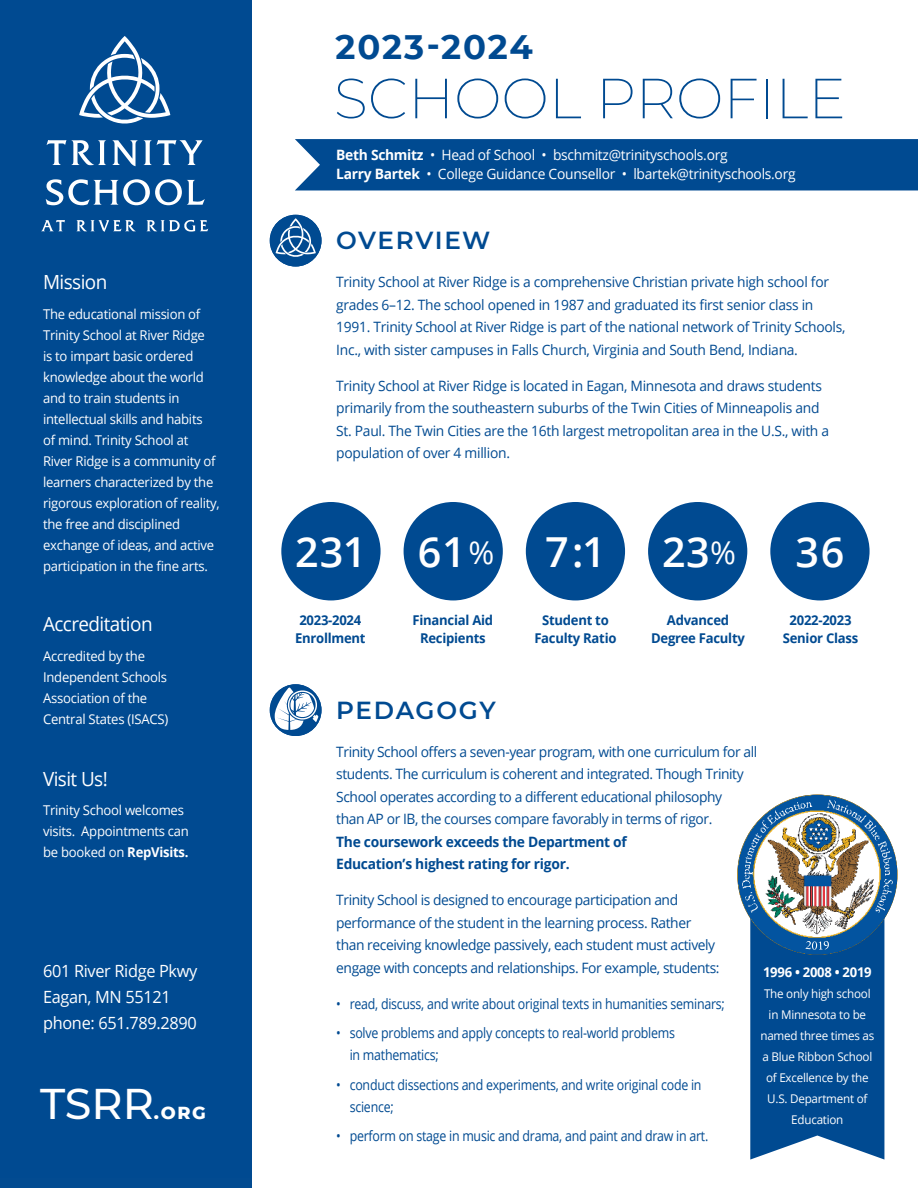
<style>
.page{position:relative;width:918px;height:1188px;background:#fff}
.page>*{position:absolute;margin:0;border:0;box-sizing:border-box;transform-origin:0 0}
.t1{font:200 56.55px "Montserrat";color:#004a91}
.t2{font:500 42.9px "Montserrat";color:#fff}
.t3{font:600 41.4px "Open Sans";letter-spacing:.01em;color:#fff}
.t4{font:700 33.9px "Montserrat";letter-spacing:.055em;color:#004a91}
.t5{font:600 24.6px "Montserrat";letter-spacing:.065em;color:#004a91}
.t6{font:19.5px "Open Sans";letter-spacing:-.03em;color:#fff}
.t7{font:800 17.7px "Montserrat";color:#fff}
.t8{font:16.8px/26.2px "Open Sans";letter-spacing:-.02em;color:#fff}
.t9{font:14.25px/22.5px "Open Sans";letter-spacing:-.02em;color:#004a91}
.t10{font:14.25px/22.5px "Open Sans";letter-spacing:-.02em;color:#004a91;scale:.87 1}
.t11{font:14.25px/19.5px "Open Sans";letter-spacing:-.02em;color:#fff}
.t12{font:700 14.25px/22.5px "Open Sans";letter-spacing:-.02em;color:#004a91}
.t13{font:13.5px/21px "Open Sans";letter-spacing:-.02em;color:#fff}
.t14{font:700 13.5px/18px "Open Sans";letter-spacing:-.02em;color:#004a91;text-align:center}
.t15{font:700 13.5px "Open Sans";letter-spacing:-.02em;color:#fff}
.t16{font:12px/21px "Open Sans";letter-spacing:-.02em;color:#fff;text-align:center}
.s1{font-weight:700}
.s2{font-size:18.45px}
.s3{font-weight:400;font-size:31.5px}
</style>
<div class="page">
<div style="left:0;top:0;width:252px;height:1188px;background:#004a91"></div>
<svg style="left:47px;top:140px;width:59px;height:25px"></svg>
<svg style="left:112px;top:140px;width:91px;height:26px"></svg>
<svg style="left:46px;top:179px;width:159px;height:27px"></svg>
<svg style="left:41px;top:220px;width:24px;height:11px"></svg>
<svg style="left:76px;top:220px;width:60px;height:12px"></svg>
<svg style="left:146px;top:220px;width:62px;height:12px"></svg>
<svg style="left:79px;top:36px;width:91px;height:88px"></svg>
<div style="left:281px;top:502px;width:100px;height:98px;background:#004a91;border-radius:50%"></div>
<div style="left:404px;top:502px;width:99px;height:98px;background:#004a91;border-radius:50%"></div>
<div style="left:526px;top:502px;width:99px;height:98px;background:#004a91;border-radius:50%"></div>
<div style="left:648px;top:502px;width:99px;height:98px;background:#004a91;border-radius:50%"></div>
<div style="left:770px;top:502px;width:100px;height:98px;background:#004a91;border-radius:50%"></div>
<div style="left:295px;top:139px;width:623px;height:51px;background:#004a91"></div>
<div style="left:270px;top:684px;width:51px;height:52px;background:#004a91;border-radius:50%"></div>
<div style="left:270px;top:684px;width:51px;height:52px;border:2px solid #004a91;border-radius:50%"></div>
<svg style="left:275px;top:685px;width:44px;height:45px"></svg>
<div style="left:270px;top:215px;width:51px;height:51px;background:#004a91;border-radius:50%"></div>
<svg style="left:275px;top:215px;width:44px;height:45px"></svg>
<img style="left:737px;top:795px;width:160px;height:160px;border-radius:80px">
<svg style="left:750px;top:885px;width:134px;height:275px;background:#27629b"></svg>
<h3 class="t6" style="left:43px;top:269px;width:66px">Mission</h3>
<p class="t13" style="left:43px;top:303px;width:178px">The educational mission of<br>Trinity School at River Ridge<br>is to impart basic ordered knowledge about the world and to train students in intellectual skills and habits<br>of mind. Trinity School at<br>River Ridge is a community of learners characterized by the rigorous exploration of reality, the free and disciplined exchange of ideas, and active participation in the fine arts.</p>
<h3 class="t6" style="left:43px;top:611px;width:111px">Accreditation</h3>
<p class="t13" style="left:43px;top:645px;width:127px">Accredited by the<br>Independent Schools<br>Association of the<br>Central States (ISACS)</p>
<h3 class="t6" style="left:43px;top:765px;width:66px">Visit Us!</h3>
<p class="t13" style="left:43px;top:800px;width:147px">Trinity School welcomes visits. Appointments can be booked on <span class="s1">RepVisits.</span></p>
<p class="t8" style="left:43px;top:957px;width:156px">601 River Ridge Pkwy<br>Eagan, MN 55121 phone: 651.789.2890</p>
<h2 class="t2" style="left:40px;top:1073px;width:115px">TSRR</h2>
<p class="t7" style="left:154px;top:1099px;width:53px"><span class="s2">.</span>ORG</p>
<h3 class="t4" style="left:335px;top:23px;width:199px">2023-2024</h3>
<h1 class="t1" style="left:334px;top:60px;width:514px">SCHOOL PROFILE</h1>
<p class="t11" style="left:336px;top:145px;width:461px"><span class="s1">Beth Schmitz</span> • Head of School • bschmitz@trinityschools.org<br><span class="s1">Larry Bartek</span> • College Guidance Counsellor • lbartek@trinityschools.org</p>
<h3 class="t5" style="left:336px;top:223px;width:156px">OVERVIEW</h3>
<p class="t9" style="left:336px;top:270px;width:511px">Trinity School at River Ridge is a comprehensive Christian private high school for grades 6–12. The school opened in 1987 and graduated its first senior class in 1991. Trinity School at River Ridge is part of the national network of Trinity Schools, Inc., with sister campuses in Falls Church, Virginia and South Bend, Indiana.</p>
<p class="t9" style="left:336px;top:374px;width:494px">Trinity School at River Ridge is located in Eagan, Minnesota and draws students primarily from the southeastern suburbs of the Twin Cities of Minneapolis and St. Paul. The Twin Cities are the 16th largest metropolitan area in the U.S., with a population of over 4 million.</p>
<h3 class="t3" style="left:295px;top:523px;width:312px">231 61<span class="s3">%</span> 7:1</h3>
<h3 class="t3" style="left:662px;top:523px;width:75px">23<span class="s3">%</span></h3>
<h3 class="t3" style="left:796px;top:523px;width:50px">36</h3>
<p class="t14" style="left:295px;top:611px;width:72px">2023-2024<br>Enrollment</p>
<p class="t14" style="left:413px;top:611px;width:82px">Financial Aid<br>Recipients</p>
<p class="t14" style="left:534px;top:611px;width:84px">Student to<br>Faculty Ratio</p>
<p class="t14" style="left:651px;top:611px;width:95px">Advanced<br>Degree Faculty</p>
<p class="t14" style="left:783px;top:611px;width:77px">2022-2023<br>Senior Class</p>
<h3 class="t5" style="left:336px;top:693px;width:161px">PEDAGOGY</h3>
<p class="t9" style="left:336px;top:740px;width:423px">Trinity School offers a seven-year program, with one curriculum for all students. The curriculum is coherent and integrated. Though Trinity School operates according to a different educational philosophy<br>than AP or IB, the courses compare favorably in terms of rigor.</p>
<p class="t12" style="left:336px;top:830px;width:292px">The coursework exceeds the Department of<br>Education’s highest rating for rigor.</p>
<p class="t9" style="left:336px;top:888px;width:385px">Trinity School is designed to encourage participation and performance of the student in the learning process. Rather than receiving knowledge passively, each student must actively engage with concepts and relationships. For example, students:</p>
<p class="t10" style="left:336px;top:992px;width:448px">• read, discuss, and write about original texts in humanities seminars;</p>
<p class="t10" style="left:350px;top:1021px;width:375px;text-indent:-14px">• solve problems and apply concepts to real-world problems in mathematics;</p>
<p class="t10" style="left:350px;top:1073px;width:406px;text-indent:-14px">• conduct dissections and experiments, and write original code in science;</p>
<p class="t10" style="left:336px;top:1125px;width:429px">• perform on stage in music and drama, and paint and draw in art.</p>
<p class="t15" style="left:763px;top:962px;width:110px">1996 • 2008 • 2019</p>
<p class="t16" style="left:760px;top:982px;width:115px">The only high school in Minnesota to be named three times as a Blue Ribbon School of Excellence by the<br>U.S. Department of<br>Education</p>
</div>
